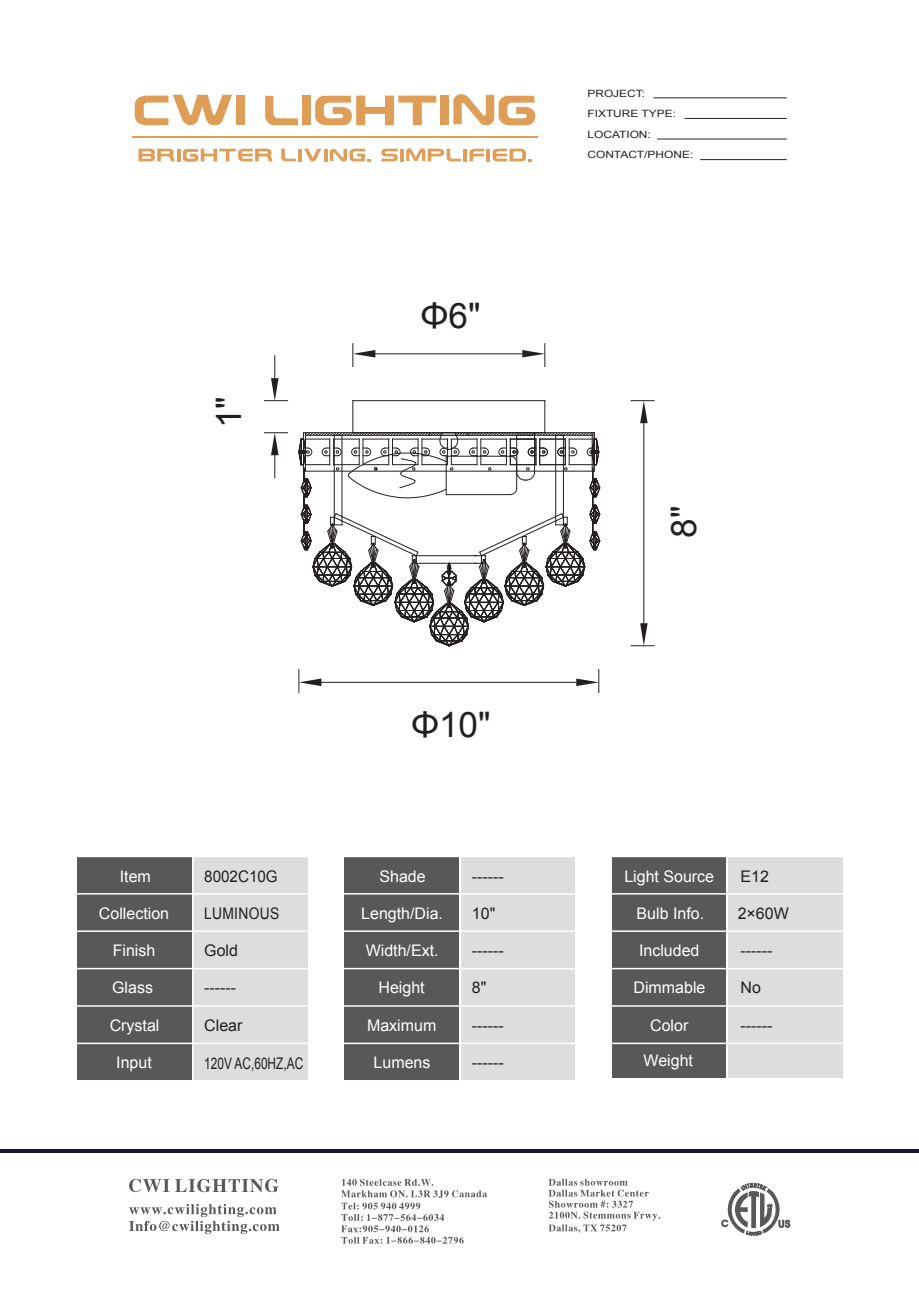
<style>
.page{position:relative;width:919px;height:1289px;background:#fff}
.page>*{position:absolute;margin:0;border:0;box-sizing:border-box;transform-origin:0 0}
.t1{font:35.1px "Arial";color:#231f20}
.t2{font:16.05px "Arial";color:#fff}
.t3{font:16.05px "Arial";color:#231f20}
.t4{font:16.05px "Arial";color:#231f20;scale:.74 1}
.t5{font:16.05px "Arial";letter-spacing:.02em;color:#231f20;scale:.87 1}
.t6{font:16.05px "Arial";color:#231f20;scale:.95 1}
.t7{font:10.05px/20.5px "Arial";color:#231f20;scale:1.19 1}
</style>
<div class="page">
<hr style="left:132px;top:136px;width:406px;height:2px;background:#df9e57">
<svg style="left:135px;top:95px;width:97px;height:30px"></svg>
<div style="left:236px;top:96px;width:9px;height:29px;background:#df9e57"></div>
<svg style="left:265px;top:96px;width:33px;height:29px"></svg>
<svg style="left:315px;top:96px;width:121px;height:29px"></svg>
<svg style="left:453px;top:94px;width:82px;height:31px"></svg>
<div style="left:302px;top:96px;width:9px;height:29px;background:#df9e57"></div>
<div style="left:440px;top:96px;width:9px;height:29px;background:#df9e57"></div>
<svg style="left:281px;top:149px;width:15px;height:12px"></svg>
<hr style="left:298px;top:149px;width:4px;height:12px;background:#df9e57">
<svg style="left:381px;top:149px;width:17px;height:12px"></svg>
<hr style="left:400px;top:149px;width:4px;height:12px;background:#df9e57">
<svg style="left:469px;top:149px;width:15px;height:12px"></svg>
<hr style="left:486px;top:149px;width:4px;height:12px;background:#df9e57">
<hr style="left:463px;top:149px;width:4px;height:12px;background:#df9e57">
<svg style="left:492px;top:149px;width:40px;height:12px"></svg>
<svg style="left:304px;top:149px;width:67px;height:12px"></svg>
<svg style="left:406px;top:148px;width:55px;height:13px"></svg>
<svg style="left:138px;top:149px;width:134px;height:13px"></svg>
<hr style="left:653px;top:97px;width:133px;height:1px;background:#231f20">
<hr style="left:684px;top:118px;width:102px;height:1px;background:#231f20">
<hr style="left:657px;top:139px;width:129px;height:1px;background:#231f20">
<hr style="left:700px;top:159px;width:86px;height:1px;background:#231f20">
<hr style="left:0;top:1149px;width:918px;height:4px;background:#171836">
<div style="left:611px;top:856px;width:115px;height:221px;background:#57585a"></div>
<div style="left:77px;top:856px;width:114px;height:224px;background:#57585a"></div>
<div style="left:344px;top:856px;width:115px;height:224px;background:#57585a"></div>
<div style="left:728px;top:856px;width:114px;height:221px;background:#dcdddf"></div>
<div style="left:193px;top:856px;width:115px;height:224px;background:#dcdddf"></div>
<div style="left:460px;top:856px;width:115px;height:224px;background:#dcdddf"></div>
<hr style="left:76px;top:855px;width:767px;height:2px;background:#fff">
<hr style="left:76px;top:893px;width:767px;height:1px;background:#fff">
<hr style="left:76px;top:930px;width:767px;height:1px;background:#fff">
<hr style="left:76px;top:967px;width:767px;height:2px;background:#fff">
<hr style="left:76px;top:1005px;width:767px;height:1px;background:#fff">
<hr style="left:76px;top:1042px;width:767px;height:2px;background:#fff">
<hr style="left:76px;top:1079px;width:767px;height:2px;background:#fff">
<hr style="left:459px;top:840px;width:2px;height:240px;background:#fff">
<svg style="left:721px;top:1182px;width:69px;height:53px"></svg>
<svg style="left:341px;top:1178px;width:146px;height:65px"></svg>
<svg style="left:548px;top:1178px;width:112px;height:54px"></svg>
<svg style="left:129px;top:1178px;width:149px;height:14px"></svg>
<svg style="left:129px;top:1204px;width:150px;height:29px"></svg>
<hr style="left:321px;top:682px;width:255px;height:1px;background:#231f20">
<svg style="left:298px;top:669px;width:23px;height:23px"></svg>
<svg style="left:576px;top:669px;width:23px;height:23px"></svg>
<hr style="left:375px;top:353px;width:147px;height:1px;background:#231f20">
<svg style="left:352px;top:343px;width:23px;height:23px"></svg>
<svg style="left:522px;top:343px;width:23px;height:23px"></svg>
<hr style="left:643px;top:423px;width:1px;height:200px;background:#231f20">
<svg style="left:631px;top:400px;width:23px;height:23px"></svg>
<svg style="left:631px;top:623px;width:23px;height:23px"></svg>
<svg style="left:264px;top:432px;width:23px;height:46px"></svg>
<svg style="left:264px;top:355px;width:23px;height:46px"></svg>
<hr style="left:352px;top:400px;width:1px;height:33px;background:#231f20">
<hr style="left:353px;top:400px;width:192px;height:1px;background:#231f20">
<hr style="left:544px;top:400px;width:1px;height:33px;background:#231f20">
<svg style="left:298px;top:430px;width:302px;height:216px"></svg>
<h1 class="t1" style="left:206px;top:428px;width:34px;rotate:-90deg">1"</h1>
<h1 class="t1" style="left:420px;top:292px;width:62px">Φ6"</h1>
<h1 class="t1" style="left:411px;top:702px;width:81px">Φ10"</h1>
<p class="t2" style="left:120px;top:865px;width:33px">Item</p>
<p class="t2" style="left:99px;top:903px;width:72px">Collection</p>
<p class="t2" style="left:113px;top:940px;width:44px">Finish</p>
<p class="t2" style="left:112px;top:977px;width:42px">Glass</p>
<p class="t2" style="left:110px;top:1014px;width:51px">Crystal</p>
<p class="t2" style="left:116px;top:1051px;width:37px">Input</p>
<p class="t6" style="left:204px;top:865px;width:79px">8002C10G</p>
<p class="t2" style="left:379px;top:865px;width:48px">Shade</p>
<p class="t2" style="left:361px;top:903px;width:83px">Length/Dia.</p>
<p class="t2" style="left:365px;top:940px;width:74px">Width/Ext.</p>
<p class="t2" style="left:378px;top:977px;width:48px">Height</p>
<p class="t2" style="left:367px;top:1014px;width:71px">Maximum</p>
<p class="t3" style="left:472px;top:865px;width:33px">------</p>
<p class="t3" style="left:472px;top:903px;width:25px">10"</p>
<p class="t5" style="left:204px;top:903px;width:88px">LUMINOUS</p>
<p class="t3" style="left:204px;top:940px;width:35px">Gold</p>
<p class="t3" style="left:472px;top:940px;width:33px">------</p>
<p class="t3" style="left:472px;top:977px;width:16px">8"</p>
<p class="t3" style="left:472px;top:1014px;width:33px">------</p>
<p class="t3" style="left:472px;top:1051px;width:33px">------</p>
<p class="t3" style="left:204px;top:977px;width:33px">------</p>
<p class="t3" style="left:204px;top:1014px;width:40px">Clear</p>
<p class="t4" style="left:204px;top:1052px;width:135px">120V AC,60HZ,AC</p>
<p class="t2" style="left:373px;top:1051px;width:58px">Lumens</p>
<p class="t7" style="left:587px;top:83px;width:90px">PROJECT:<br>FIXTURE TYPE:<br>LOCATION:<br>CONTACT/PHONE:</p>
<h1 class="t1" style="left:661px;top:537px;width:34px;rotate:-90deg">8"</h1>
<p class="t2" style="left:624px;top:865px;width:91px">Light Source</p>
<p class="t2" style="left:636px;top:903px;width:69px">Bulb Info.</p>
<p class="t2" style="left:639px;top:940px;width:62px">Included</p>
<p class="t2" style="left:633px;top:977px;width:73px">Dimmable</p>
<p class="t2" style="left:650px;top:1014px;width:40px">Color</p>
<p class="t2" style="left:643px;top:1049px;width:51px">Weight</p>
<p class="t3" style="left:740px;top:865px;width:30px">E12</p>
<p class="t3" style="left:737px;top:903px;width:53px">2×60W</p>
<p class="t3" style="left:740px;top:940px;width:33px">------</p>
<p class="t3" style="left:740px;top:977px;width:22px">No</p>
<p class="t3" style="left:740px;top:1014px;width:33px">------</p>
</div>
